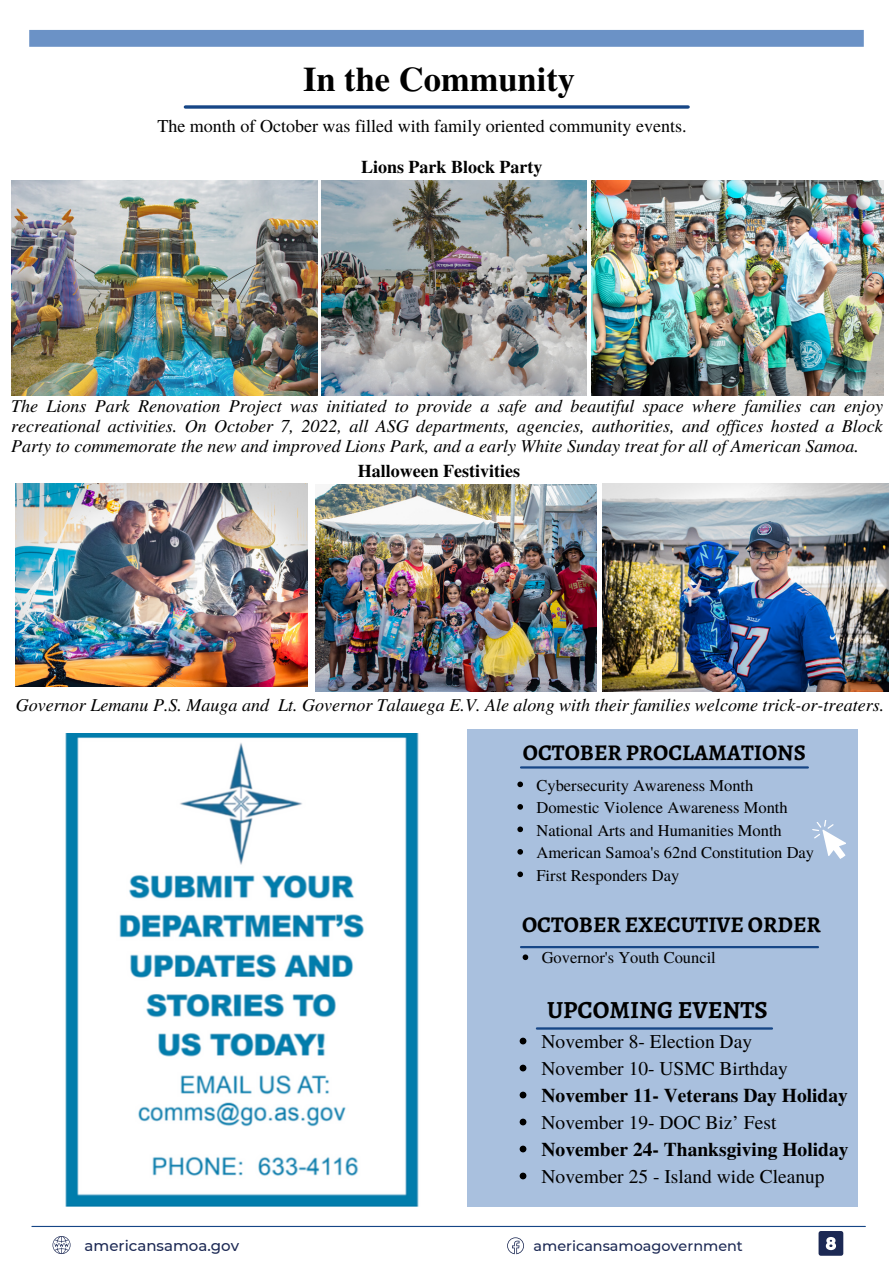
<style>
.page{position:relative;width:893px;height:1264px;background:#fff}
.page>*{position:absolute;margin:0;border:0;box-sizing:border-box;transform-origin:0 0}
.t1{font:700 34.5px "Te X Gyre Termes";color:#000}
.t2{font:700 24.75px "Alegreya";color:#000}
.t3{font:700 22.5px "Alegreya";color:#000}
.t4{font:19.5px/27px "Te X Gyre Termes";color:#000}
.t5{font:700 19.5px "Te X Gyre Termes";color:#000}
.t6{font:italic 18px/20.2px "Te X Gyre Termes";color:#000;text-align:justify}
.t7{font:18px "Te X Gyre Termes";color:#000}
.t8{font:700 18px "Te X Gyre Termes";color:#000}
.t9{font:16.5px/22.5px "Te X Gyre Termes";color:#000}
.t10{font:500 15px "Montserrat";color:#1c2954}
.t11{font:500 14.4px "Montserrat";color:#1c2954}
</style>
<div class="page">
<div style="left:29px;top:30px;width:834px;height:17px;background:#6b92c6"></div>
<hr style="left:32px;top:1225px;width:833px;height:1px;background:#164686">
<svg style="left:52px;top:1236px;width:18px;height:17px"></svg>
<svg style="left:507px;top:1237px;width:17px;height:17px"></svg>
<svg style="left:185px;top:105px;width:503px;height:4px;background:#3a6298"></svg>
<div style="left:467px;top:728px;width:390px;height:478px;background:#a9c0de"></div>
<hr style="left:537px;top:1027px;width:235px;height:2px;background:#164686">
<svg style="left:818px;top:1231px;width:25px;height:24px"></svg>
<img style="left:65px;top:733px;width:354px;height:473px">
<img style="left:11px;top:181px;width:306px;height:214px">
<img style="left:591px;top:180px;width:292px;height:215px">
<img style="left:321px;top:180px;width:265px;height:215px">
<hr style="left:521px;top:766px;width:286px;height:2px;background:#164686">
<hr style="left:521px;top:946px;width:296px;height:2px;background:#164686">
<svg style="left:812px;top:820px;width:34px;height:39px"></svg>
<img style="left:16px;top:483px;width:291px;height:203px">
<img style="left:315px;top:484px;width:281px;height:207px">
<img style="left:602px;top:483px;width:286px;height:208px">
<svg style="left:519px;top:1037px;width:7px;height:7px"></svg>
<svg style="left:519px;top:1064px;width:7px;height:7px"></svg>
<svg style="left:519px;top:1091px;width:7px;height:7px"></svg>
<svg style="left:519px;top:1118px;width:7px;height:7px"></svg>
<svg style="left:519px;top:1145px;width:7px;height:7px"></svg>
<svg style="left:519px;top:1172px;width:7px;height:7px"></svg>
<svg style="left:517px;top:781px;width:6px;height:6px"></svg>
<svg style="left:517px;top:804px;width:6px;height:5px"></svg>
<svg style="left:517px;top:826px;width:6px;height:6px"></svg>
<svg style="left:517px;top:849px;width:6px;height:5px"></svg>
<svg style="left:517px;top:871px;width:6px;height:6px"></svg>
<svg style="left:522px;top:954px;width:6px;height:6px"></svg>
<h1 class="t1" style="left:303px;top:52px;width:273px">In the Community</h1>
<p class="t7" style="left:157px;top:113px;width:531px">The month of October was filled with family oriented community events.</p>
<p class="t8" style="left:361px;top:153px;width:183px">Lions Park Block Party</p>
<p class="t6" style="left:11px;top:394px;width:873px">The Lions Park Renovation Project was initiated to provide a safe and beautiful space where families can enjoy recreational activities. On October 7, 2022, all ASG departments, agencies, authorities, and of ices hosted a Block Party to commemorate the new and improved Lions Park, and a early White Sunday treat for all of American Samoa.</p>
<p class="t8" style="left:357px;top:457px;width:164px">Halloween Festivities</p>
<p class="t6" style="left:16px;top:693px;width:869px">Governor Lemanu P.S. Mauga and Lt. Governor Talauega E.V. Ale along with their families welcome trick-or-treaters.</p>
<p class="t3" style="left:523px;top:737px;width:284px">OCTOBER PROCLAMATIONS</p>
<p class="t9" style="left:536px;top:773px;width:279px">Cybersecurity Awareness Month<br>Domestic Violence Awareness Month<br>National Arts and Humanities Month<br>American Samoa's 62nd Constitution Day<br>First Responders Day</p>
<p class="t3" style="left:522px;top:909px;width:300px">OCTOBER EXECUTIVE ORDER</p>
<p class="t9" style="left:541px;top:945px;width:176px">Governor's Youth Council</p>
<h2 class="t2" style="left:547px;top:992px;width:222px">UPCOMING EVENTS</h2>
<p class="t4" style="left:541px;top:1026px;width:248px">November 8- Election Day<br>November 10- USMC Birthday</p>
<p class="t5" style="left:541px;top:1079px;width:308px">November 11- Veterans Day Holiday</p>
<p class="t4" style="left:541px;top:1107px;width:236px">November 19- DOC Biz’ Fest</p>
<p class="t5" style="left:541px;top:1133px;width:308px">November 24- Thanksgiving Holiday</p>
<p class="t4" style="left:541px;top:1161px;width:284px">November 25 - Island wide Cleanup</p>
<p class="t10" style="left:85px;top:1236px;width:156px">americansamoa.gov</p>
<p class="t11" style="left:533px;top:1236px;width:211px">americansamoagovernment</p>
</div>
